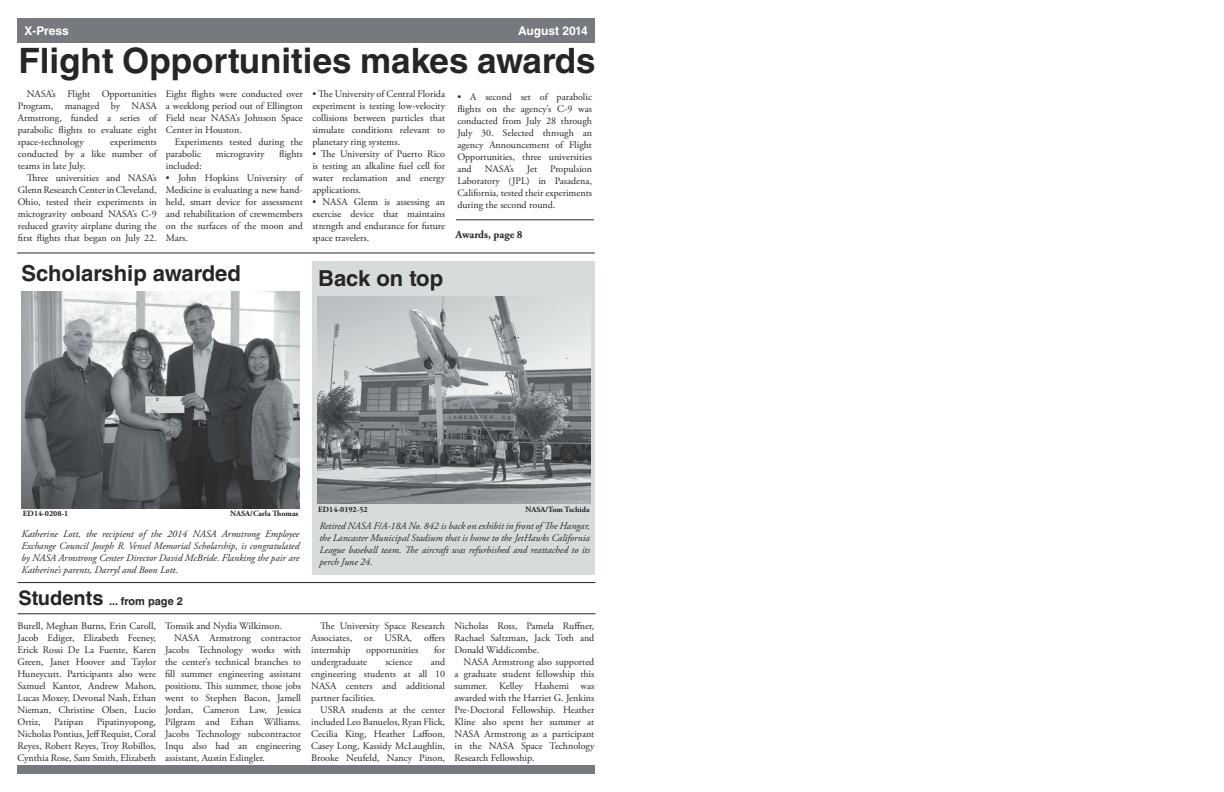
<style>
.page{position:relative;width:1224px;height:792px;background:#fff}
.page>*{position:absolute;margin:0;border:0;box-sizing:border-box;transform-origin:0 0}
.t1{font:700 35px "Helvetica LT Std";color:#262527}
.t2{font:700 22px "Helvetica LT Std";color:#262527}
.t3{font:700 12px "Helvetica LT Std";color:#fff}
.t4{font:700 11px "Helvetica LT Std";color:#262527}
.t5{font:700 11px "Adobe Garamond Pro";color:#262527}
.t6{font:10px/12px "Adobe Garamond Pro";color:#262527;text-align:justify}
.t7{font:10px/12px "Adobe Garamond Pro";color:#252828;text-align:justify}
.t8{font:italic 10px/12px "Adobe Garamond Pro";color:#252828;text-align:justify}
.t9{font:700 8px "Adobe Garamond Pro";color:#262527}
.s1{font-size:20px}
.s2{color:#252828}
</style>
<div class="page">
<div style="left:18px;top:18px;width:577px;height:25px;background:#767a7e"></div>
<div style="left:18px;top:765px;width:577px;height:9px;background:#767a7e"></div>
<hr style="left:18px;top:613px;width:577px;height:1px;background:#262527">
<div style="left:312px;top:261px;width:282px;height:314px;background:#d6dbdc"></div>
<hr style="left:18px;top:582px;width:577px;height:1px;background:#262527">
<img style="left:21px;top:291px;width:278px;height:217px">
<hr style="left:17px;top:252px;width:578px;height:1px;background:#262527">
<img style="left:317px;top:296px;width:273px;height:207px">
<hr style="left:456px;top:219px;width:138px;height:1px;background:#262527">
<p class="t3" style="left:24px;top:24px;width:46px">X-Press</p>
<p class="t3" style="left:518px;top:24px;width:71px">August 2014</p>
<p class="t1" style="left:18px;top:39px;width:579px">Flight Opportunities makes awards</p>
<p class="t6" style="left:18px;top:88px;width:141px;text-indent:9px">NASA’s Flight Opportunities Program, managed by NASA Armstrong, funded a series of parabolic flights to evaluate eight space-technology</p>
<p class="t6" style="left:312px;top:88px;width:134px">• The University of Central Florida experiment is testing low-velocity collisions between particles that simulate conditions relevant to planetary ring systems.</p>
<p class="t6" style="left:312px;top:148px;width:134px">• The University of Puerto Rico is testing an alkaline fuel cell for water reclamation and energy applications.</p>
<p class="t6" style="left:312px;top:196px;width:134px">• NASA Glenn is assessing an exercise device that maintains strength and endurance for future space travelers.</p>
<p class="t6" style="left:166px;top:88px;width:139px">Eight flights were conducted over a weeklong period out of Ellington Field near NASA’s Johnson Space Center in Houston.</p>
<p class="t6" style="left:166px;top:136px;width:138px;text-indent:9px">Experiments tested during the parabolic</p>
<p class="t6" style="left:457px;top:91px;width:136px">• A second set of parabolic flights on the agency’s C-9 was conducted from July 28 through July 30. Selected through an agency Announcement of Flight Opportunities, three universities and</p>
<p class="t6" style="left:18px;top:136px;width:140px;text-indent:92px">experiments conducted by a like number of teams in late July.</p>
<p class="t6" style="left:18px;top:172px;width:141px;text-indent:9px">Three universities and NASA’s Glenn Research Center in Cleveland, Ohio, tested their experiments in microgravity onboard NASA’s C-9 reduced gravity airplane during the first flights that began on July 22.</p>
<p class="t6" style="left:216px;top:148px;width:50px">microgravity</p>
<p class="t6" style="left:279px;top:148px;width:25px">flights</p>
<p class="t6" style="left:166px;top:160px;width:38px">included:</p>
<p class="t6" style="left:166px;top:172px;width:139px">• John Hopkins University of Medicine is evaluating a new hand&shy;held, smart device for assessment and rehabilitation of crewmembers on the surfaces of the moon and Mars.</p>
<p class="t6" style="left:457px;top:163px;width:136px;text-indent:93px">Propulsion Laboratory (JPL) in Pasadena, California, tested their experiments during the second round.</p>
<p class="t5" style="left:456px;top:228px;width:69px">Awards, page 8</p>
<p class="t6" style="left:485px;top:163px;width:31px">NASA’s</p>
<p class="t6" style="left:527px;top:163px;width:12px">Jet</p>
<p class="t2" style="left:21px;top:260px;width:221px">Scholarship awarded</p>
<p class="t2" style="left:318px;top:264px;width:127px">Back on top</p>
<p class="t9" style="left:23px;top:509px;width:47px">ED14-0208-1</p>
<p class="t9" style="left:230px;top:509px;width:70px">NASA/Carla Thomas</p>
<p class="t8" style="left:21px;top:528px;width:280px">Katherine Lott, the recipient of the 2014 NASA Armstrong Employee Exchange Council Joseph R. Vensel Memorial Scholarship, is congratulated by NASA Armstrong Center Director David McBride. Flanking the pair are Katherine’s parents, Darryl and Boon Lott.</p>
<p class="t4" style="left:18px;top:595px;width:166px"><span class="s1">Students</span> ... from page 2</p>
<p class="t6" style="left:18px;top:620px;width:140px">Burell, Meghan Burns, Erin Caroll, Jacob Ediger, Elizabeth Feeney, Erick Rossi De La Fuente, Karen Green, Janet Hoover and Taylor Huneycutt. Participants also were Samuel Kantor, Andrew Mahon, Lucas Moxey, Devonal Nash, Ethan Nieman, Christine Olsen, Lucio Ortiz,</p>
<p class="t6" style="left:165px;top:620px;width:119px">Tomsik and Nydia Wilkinson.</p>
<p class="t7" style="left:165px;top:632px;width:138px;text-indent:9px">NASA Armstrong contractor Jacobs Technology works with the center’s technical branches to fill summer engineering assistant positions. This summer, those jobs went to Stephen Bacon, Jamell Jordan, Cameron Law, Jessica Pilgram and Ethan Williams.<br>Jacobs Technology subcontractor Inqu also had an engineering assistant, Austin Eslingler.</p>
<p class="t6" style="left:18px;top:716px;width:140px;text-indent:79px">Pipatinyopong, Nicholas Pontius, Jeff Requist, Coral Reyes, Robert Reyes, Troy Robillos, Cynthia Rose, Sam Smith, Elizabeth</p>
<p class="t6" style="left:54px;top:716px;width:31px">Patipan</p>
<p class="t9" style="left:318px;top:505px;width:51px">ED14-0192-52</p>
<p class="t9" style="left:526px;top:505px;width:66px">NASA/Tom Tschida</p>
<p class="t8" style="left:319px;top:520px;width:272px">Retired NASA F/A-18A No. 842 is back on exhibit in front of The Hangar, the Lancaster Municipal Stadium that is home to the JetHawks California League baseball team. The aircraft was refurbished and reattached to its perch June 24.</p>
<p class="t7" style="left:311px;top:620px;width:135px;text-indent:9px">The University Space Research Associates, or USRA, offers internship</p>
<p class="t7" style="left:366px;top:644px;width:54px">opportunities</p>
<p class="t7" style="left:434px;top:644px;width:13px">for</p>
<p class="t7" style="left:311px;top:656px;width:57px">undergraduate</p>
<p class="t7" style="left:385px;top:656px;width:28px">science</p>
<p class="t7" style="left:311px;top:656px;width:135px;text-indent:119px">and engineering students at all 10<br>NASA centers and additional partner facilities.</p>
<p class="t6" style="left:311px;top:704px;width:135px;text-indent:9px"><span class="s2">USRA students at the center included</span> Leo Banuelos, Ryan Flick, Cecilia King, Heather Laffoon, Casey Long, Kassidy McLaughlin, Brooke Neufeld, Nancy Pinon,</p>
<p class="t6" style="left:455px;top:620px;width:141px">Nicholas Ross, Pamela Ruffner, Rachael Saltzman, Jack Toth and Donald Widdicombe.</p>
<p class="t6" style="left:455px;top:656px;width:141px;text-indent:9px"><span class="s2">NASA Armstrong also supported a graduate student fellowship this summer. Kelley Hashemi was </span>awarded with the Harriet G. Jenkins Pre-Doctoral Fellowship. Heather Kline also spent her summer at NASA Armstrong as a participant in the NASA Space Technology Research Fellowship.</p>
</div>
